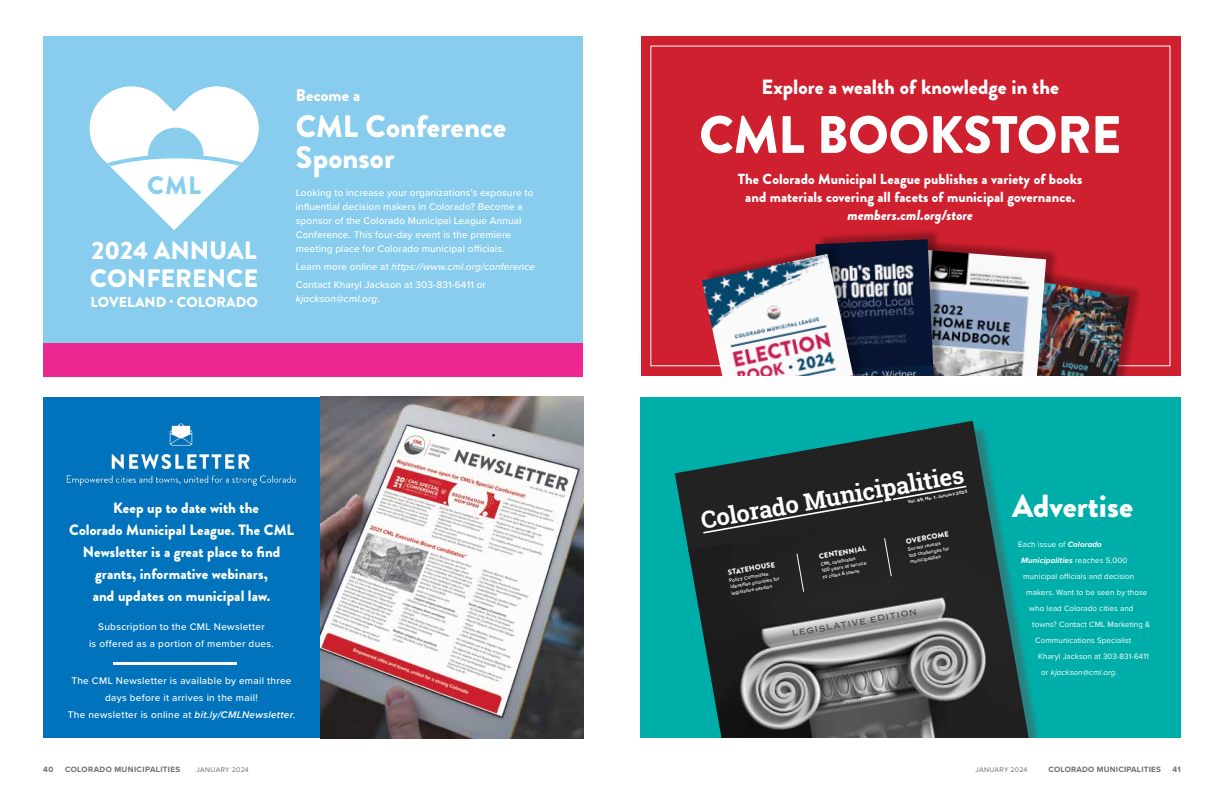
<style>
.page{position:relative;width:1224px;height:792px;background:#fff}
.page>*{position:absolute;margin:0;border:0;box-sizing:border-box;transform-origin:0 0}
.t1{font:900 52.6px "Brandon Grotesque";letter-spacing:-.005em;color:#fff}
.t2{font:900 32px "Brandon Grotesque";color:#fff}
.t3{font:900 31px/31px "Brandon Grotesque";color:#fff}
.t4{font:900 25.2px/27.9px "Brandon Grotesque";color:#fff}
.t5{font:900 25.2px "Brandon Grotesque";color:#8aceee}
.t6{font:700 23.7px "Roboto Slab";color:#fff}
.t7{font:900 20.6px "Brandon Grotesque";letter-spacing:.005em;color:#fff}
.t8{font:900 17px "Brandon Grotesque";letter-spacing:.005em;color:#fff}
.t9{font:900 15px "Brandon Grotesque";letter-spacing:.005em;color:#fff}
.t10{font:900 14.6px/18px "Brandon Grotesque";letter-spacing:.005em;color:#fff;text-align:center}
.t11{font:italic 900 14.6px "Brandon Grotesque";letter-spacing:.005em;color:#fff}
.t12{font:900 14.4px "Brandon Grotesque";color:#fff}
.t13{font:500 10px/14px "Proxima Nova";letter-spacing:.01em;color:#fff}
.t14{font:500 10px/17px "Proxima Nova";letter-spacing:.03em;color:#fff;text-align:center}
.t15{font:italic 500 10px "Proxima Nova";letter-spacing:.01em;color:#fff}
.t16{font:500 8.7px "Copperplate";color:#414042}
.t17{font:8px "Proxima Nova";letter-spacing:.01em;color:#fff}
.t18{font:700 8px "Proxima Nova";letter-spacing:.03em;color:#6d6c71}
.t19{font:italic 700 8px "Proxima Nova";letter-spacing:.01em;color:#fff}
.t20{font:700 8px "Proxima Nova";letter-spacing:.05em;color:#6d6c71}
.t21{font:italic 8px "Proxima Nova";letter-spacing:.01em;color:#fff}
.t22{font:900 7.4px "Brandon Grotesque";color:#fff}
.t23{font:7px "Proxima Nova";letter-spacing:.035em;color:#6d6c71}
.t24{font:600 4.9px/6.4px "Proxima Nova";color:#fff}
.t25{font:700 4.4px "Proxima Nova";color:#fff;scale:1.05 1}
.s1{font-style:italic}
.s2{font-style:normal}
.s3{font-weight:600;font-style:italic}
.s4{font-weight:700;font-style:italic}
.s5{font-weight:400;font-style:normal}
</style>
<div class="page">
<div style="left:641px;top:36px;width:540px;height:340px;background:#ce202f"></div>
<div style="left:1002px;top:268px;width:140px;height:167px;background:#000;opacity:.3"></div>
<img style="left:1059px;top:279px;width:71px;height:98px">
<div style="left:43px;top:36px;width:540px;height:341px;background:#88cdee"></div>
<svg style="left:90px;top:86px;width:169px;height:144px"></svg>
<div style="left:43px;top:343px;width:540px;height:34px;background:#ed2891"></div>
<div style="left:43px;top:398px;width:540px;height:340px;background:#0073bc"></div>
<img style="left:66px;top:423px;width:231px;height:64px">
<hr style="left:113px;top:662px;width:124px;height:3px;background:#fff">
<img style="left:320px;top:397px;width:263px;height:342px">
<div style="left:908px;top:238px;width:151px;height:186px;background:#000;opacity:.3"></div>
<img style="left:948px;top:249px;width:98px;height:128px">
<div style="left:818px;top:228px;width:130px;height:183px;background:#000;opacity:.3"></div>
<img style="left:818px;top:239px;width:117px;height:138px">
<div style="left:705px;top:243px;width:170px;height:200px;background:#000;opacity:.3"></div>
<img style="left:702px;top:254px;width:160px;height:123px">
<div style="left:631px;top:377px;width:557px;height:67px;background:#fff"></div>
<div style="left:1042px;top:398px;width:139px;height:340px;background:#00aea9"></div>
<div style="left:641px;top:398px;width:407px;height:340px;background:#00aea9"></div>
<svg style="left:675px;top:421px;width:312px;height:127px;fill:#222"></svg>
<img style="left:688px;top:498px;width:341px;height:240px">
<div style="left:703px;top:486px;width:263px;height:107px;background:#222"></div>
<h3 class="t5" style="left:147px;top:167px;width:55px">CML</h3>
<h3 class="t4" style="left:90px;top:237px;width:169px">2024 ANNUAL<br>CONFERENCE</h3>
<h3 class="t12" style="left:90px;top:292px;width:169px">LOVELAND · COLORADO</h3>
<h3 class="t8" style="left:296px;top:83px;width:66px">Become a</h3>
<h3 class="t3" style="left:296px;top:111px;width:212px">CML Conference<br>Sponsor</h3>
<p class="t13" style="left:296px;top:186px;width:239px">Looking to increase your organizations’s exposure to influential decision makers in Colorado? Become a sponsor of the Colorado Municipal League Annual Conference. This four-day event is the premiere meeting place for Colorado municipal officials.</p>
<p class="t13" style="left:296px;top:257px;width:241px;line-height:17.6px">Learn more online at <span class="s1">https://www.cml.org/conference<br></span>Contact Kharyl Jackson at 303-831-6411 or</p>
<p class="t15" style="left:296px;top:291px;width:85px">kjackson@cml.org<span class="s2">.</span></p>
<h3 class="t9" style="left:113px;top:497px;width:147px">Keep up to date with the</h3>
<h3 class="t9" style="left:69px;top:519px;width:227px">Colorado Municipal League. The CML</h3>
<h3 class="t9" style="left:83px;top:541px;width:199px">Newsletter is a great place to find</h3>
<h3 class="t9" style="left:95px;top:563px;width:174px">grants, informative webinars,</h3>
<h3 class="t9" style="left:93px;top:585px;width:179px">and updates on municipal law.</h3>
<p class="t14" style="left:89px;top:618px;width:186px">Subscription to the CML Newsletter<br>is offered as a portion of member dues.</p>
<p class="t14" style="left:68px;top:672px;width:229px">The CML Newsletter is available by email three days before it arrives in the mail!<br>The newsletter is online at <span class="s3">bit.ly/CMLNewsletter</span>.</p>
<h3 class="t7" style="left:761px;top:72px;width:299px">Explore a wealth of knowledge in the</h3>
<h1 class="t1" style="left:699px;top:98px;width:424px">CML BOOKSTORE</h1>
<h3 class="t10" style="left:738px;top:170px;width:346px">The Colorado Municipal League publishes a variety of books and materials covering all facets of municipal governance.</h3>
<h3 class="t11" style="left:848px;top:204px;width:127px">members.cml.org/store</h3>
<h3 class="t6" style="left:699px;top:504px;width:268px;rotate:-10deg">Colorado Municipalities</h3>
<p class="t25" style="left:907px;top:499px;width:59px;rotate:-10deg">Vol. 99, No. 1, January 2023</p>
<p class="t22" style="left:727px;top:567px;width:49px;rotate:-10deg">STATEHOUSE</p>
<p class="t24" style="left:729px;top:577px;width:51px;rotate:-10deg">Policy Committee identifi es priorities for legislative session</p>
<p class="t22" style="left:818px;top:551px;width:49px;rotate:-10deg">CENTENNIAL</p>
<p class="t24" style="left:820px;top:561px;width:47px;rotate:-10deg">CML celebrates<br>100 years of service to cities &amp; towns</p>
<p class="t22" style="left:905px;top:536px;width:45px;rotate:-10deg">OVERCOME</p>
<p class="t24" style="left:907px;top:546px;width:42px;rotate:-10deg">Survey reveals top challenges for municipalities</p>
<p class="t16" style="left:792px;top:629px;width:128px;rotate:-10deg">LEGISLATIVE EDITION</p>
<h2 class="t2" style="left:1012px;top:484px;width:122px">Advertise</h2>
<p class="t17" style="left:1018px;top:539px;width:85px">Each issue of <span class="s4">Colorado</span></p>
<p class="t19" style="left:1021px;top:555px;width:108px">Municipalities <span class="s5">reaches 5,000</span></p>
<p class="t17" style="left:1023px;top:571px;width:112px">municipal officials and decision</p>
<p class="t17" style="left:1026px;top:587px;width:123px">makers. Want to be seen by those</p>
<p class="t17" style="left:1029px;top:603px;width:106px">who lead Colorado cities and</p>
<p class="t17" style="left:1032px;top:619px;width:120px">towns? Contact CML Marketing &amp;</p>
<p class="t17" style="left:1035px;top:635px;width:97px">Communications Specialist</p>
<p class="t17" style="left:1038px;top:651px;width:112px">Kharyl Jackson at 303-831-6411</p>
<p class="t21" style="left:1041px;top:667px;width:77px"><span class="s2">or</span> kjackson@cml.org<span class="s2">.</span></p>
<p class="t18" style="left:43px;top:763px;width:12px">40</p>
<p class="t20" style="left:65px;top:763px;width:117px">COLORADO MUNICIPALITIES</p>
<p class="t23" style="left:197px;top:764px;width:54px">JANUARY 2024</p>
<p class="t23" style="left:975px;top:764px;width:54px">JANUARY 2024</p>
<p class="t18" style="left:1048px;top:763px;width:114px">COLORADO MUNICIPALITIES</p>
<p class="t18" style="left:1172px;top:763px;width:10px">41</p>
</div>
